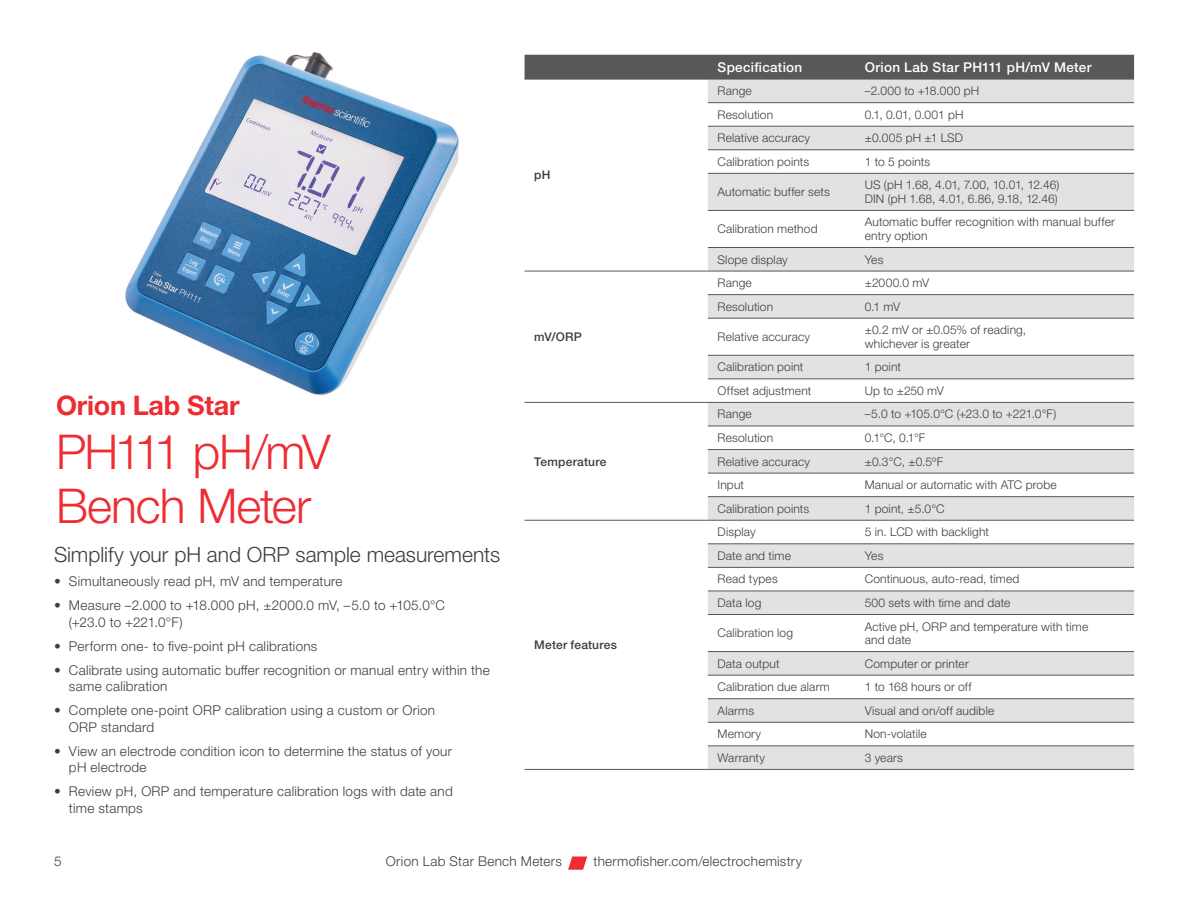
<style>
.page{position:relative;width:1188px;height:918px;background:#fff}
.page>*{position:absolute;margin:0;border:0;box-sizing:border-box;transform-origin:0 0}
.t1{font:300 48px/54px "Helvetica Neue LTW1 G";letter-spacing:-.025em;color:#ee2d33}
.t2{font:700 27px "Helvetica Neue LTW1 G";letter-spacing:-.005em;color:#ee2d33}
.t3{font:300 21px "Helvetica Neue LTW1 G";color:#3e3e3f}
.t4{font:300 13.5px/16.5px "Helvetica Neue LTW1 G";letter-spacing:.02em;color:#3e3e3f}
.t5{font:500 13.5px "Helvetica Neue LTW1 G";letter-spacing:.025em;color:#fff}
.t6{font:300 12px/13.5px "Helvetica Neue LTW1 G";letter-spacing:.015em;color:#3e3e3f}
.t7{font:500 12px "Helvetica Neue LTW1 G";letter-spacing:.02em;color:#3e3e3f}
.t8{font:300 12px "Helvetica Neue LTW1 G";letter-spacing:-.01em;color:#3e3e3f}
</style>
<div class="page">
<img style="left:125px;top:52px;width:334px;height:344px">
<svg style="left:568px;top:856px;width:19px;height:14px"></svg>
<div style="left:525px;top:55px;width:609px;height:24px;background:#57585a"></div>
<svg style="left:708px;top:80px;width:426px;height:689px;fill:#e1e2e4"></svg>
<hr style="left:525px;top:79px;width:183px;height:1px;background:#57585a">
<hr style="left:708px;top:79px;width:147px;height:1px;background:#57585a">
<hr style="left:855px;top:79px;width:279px;height:1px;background:#57585a">
<hr style="left:708px;top:102px;width:147px;height:1px;background:#57585a">
<hr style="left:855px;top:102px;width:279px;height:1px;background:#57585a">
<hr style="left:708px;top:126px;width:147px;height:1px;background:#57585a">
<hr style="left:855px;top:126px;width:279px;height:1px;background:#57585a">
<hr style="left:708px;top:150px;width:147px;height:1px;background:#57585a">
<hr style="left:855px;top:150px;width:279px;height:1px;background:#57585a">
<hr style="left:708px;top:210px;width:147px;height:1px;background:#57585a">
<hr style="left:855px;top:210px;width:279px;height:1px;background:#57585a">
<hr style="left:708px;top:173px;width:147px;height:1px;background:#57585a">
<hr style="left:855px;top:173px;width:279px;height:1px;background:#57585a">
<hr style="left:708px;top:247px;width:147px;height:1px;background:#57585a">
<hr style="left:855px;top:247px;width:279px;height:1px;background:#57585a">
<hr style="left:525px;top:271px;width:183px;height:1px;background:#57585a">
<hr style="left:708px;top:271px;width:147px;height:1px;background:#57585a">
<hr style="left:855px;top:271px;width:279px;height:1px;background:#57585a">
<hr style="left:708px;top:294px;width:147px;height:1px;background:#57585a">
<hr style="left:855px;top:294px;width:279px;height:1px;background:#57585a">
<hr style="left:708px;top:318px;width:147px;height:1px;background:#57585a">
<hr style="left:855px;top:318px;width:279px;height:1px;background:#57585a">
<hr style="left:708px;top:355px;width:147px;height:1px;background:#57585a">
<hr style="left:855px;top:355px;width:279px;height:1px;background:#57585a">
<hr style="left:708px;top:379px;width:147px;height:1px;background:#57585a">
<hr style="left:855px;top:379px;width:279px;height:1px;background:#57585a">
<hr style="left:525px;top:402px;width:183px;height:1px;background:#57585a">
<hr style="left:708px;top:402px;width:147px;height:1px;background:#57585a">
<hr style="left:855px;top:402px;width:279px;height:1px;background:#57585a">
<hr style="left:708px;top:426px;width:147px;height:1px;background:#57585a">
<hr style="left:855px;top:426px;width:279px;height:1px;background:#57585a">
<hr style="left:708px;top:449px;width:147px;height:1px;background:#57585a">
<hr style="left:855px;top:449px;width:279px;height:1px;background:#57585a">
<hr style="left:708px;top:473px;width:147px;height:1px;background:#57585a">
<hr style="left:855px;top:473px;width:279px;height:1px;background:#57585a">
<hr style="left:708px;top:496px;width:147px;height:1px;background:#57585a">
<hr style="left:855px;top:496px;width:279px;height:1px;background:#57585a">
<hr style="left:525px;top:520px;width:183px;height:1px;background:#57585a">
<hr style="left:525px;top:769px;width:183px;height:1px;background:#57585a">
<hr style="left:708px;top:520px;width:147px;height:1px;background:#57585a">
<hr style="left:855px;top:520px;width:279px;height:1px;background:#57585a">
<hr style="left:708px;top:544px;width:147px;height:1px;background:#57585a">
<hr style="left:855px;top:544px;width:279px;height:1px;background:#57585a">
<hr style="left:708px;top:567px;width:147px;height:1px;background:#57585a">
<hr style="left:855px;top:567px;width:279px;height:1px;background:#57585a">
<hr style="left:708px;top:591px;width:147px;height:1px;background:#57585a">
<hr style="left:855px;top:591px;width:279px;height:1px;background:#57585a">
<hr style="left:708px;top:614px;width:147px;height:1px;background:#57585a">
<hr style="left:855px;top:614px;width:279px;height:1px;background:#57585a">
<hr style="left:708px;top:651px;width:147px;height:1px;background:#57585a">
<hr style="left:855px;top:651px;width:279px;height:1px;background:#57585a">
<hr style="left:708px;top:675px;width:147px;height:1px;background:#57585a">
<hr style="left:855px;top:675px;width:279px;height:1px;background:#57585a">
<hr style="left:708px;top:698px;width:147px;height:1px;background:#57585a">
<hr style="left:855px;top:698px;width:279px;height:1px;background:#57585a">
<hr style="left:708px;top:722px;width:147px;height:1px;background:#57585a">
<hr style="left:855px;top:722px;width:279px;height:1px;background:#57585a">
<hr style="left:708px;top:746px;width:147px;height:1px;background:#57585a">
<hr style="left:855px;top:746px;width:279px;height:1px;background:#57585a">
<hr style="left:708px;top:769px;width:147px;height:1px;background:#57585a">
<hr style="left:855px;top:769px;width:279px;height:1px;background:#57585a">
<p class="t7" style="left:534px;top:168px;width:18px">pH</p>
<h2 class="t2" style="left:56px;top:388px;width:185px">Orion Lab Star</h2>
<h1 class="t1" style="left:56px;top:424px;width:276px">PH111 pH/mV<br>Bench Meter</h1>
<h3 class="t3" style="left:54px;top:542px;width:448px">Simplify your pH and ORP sample measurements</h3>
<p class="t4" style="left:54px;top:573px;width:290px">• Simultaneously read pH, mV and temperature</p>
<p class="t4" style="left:69px;top:597px;width:378px;text-indent:-15px">• Measure –2.000 to +18.000 pH, ±2000.0 mV, –5.0 to +105.0°C (+23.0 to +221.0°F)</p>
<p class="t4" style="left:54px;top:638px;width:265px">• Perform one- to five-point pH calibrations</p>
<p class="t4" style="left:69px;top:662px;width:422px;text-indent:-15px">• Calibrate using automatic buffer recognition or manual entry within the same calibration</p>
<p class="t4" style="left:69px;top:702px;width:368px;text-indent:-15px">• Complete one-point ORP calibration using a custom or Orion<br>ORP standard</p>
<p class="t4" style="left:69px;top:743px;width:384px;text-indent:-15px">• View an electrode condition icon to determine the status of your pH electrode</p>
<p class="t4" style="left:69px;top:783px;width:385px;text-indent:-15px">• Review pH, ORP and temperature calibration logs with date and time stamps</p>
<p class="t7" style="left:534px;top:330px;width:49px">mV/ORP</p>
<p class="t7" style="left:534px;top:454px;width:74px">Temperature</p>
<p class="t7" style="left:534px;top:638px;width:84px">Meter features</p>
<p class="t5" style="left:718px;top:59px;width:86px">Specification</p>
<p class="t5" style="left:865px;top:59px;width:228px">Orion Lab Star PH111 pH/mV Meter</p>
<p class="t6" style="left:718px;top:84px;width:36px">Range</p>
<p class="t6" style="left:865px;top:84px;width:116px">–2.000 to +18.000 pH</p>
<p class="t6" style="left:718px;top:108px;width:57px">Resolution</p>
<p class="t6" style="left:865px;top:108px;width:100px">0.1, 0.01, 0.001 pH</p>
<p class="t6" style="left:718px;top:131px;width:94px">Relative accuracy</p>
<p class="t6" style="left:865px;top:131px;width:100px">±0.005 pH ±1 LSD</p>
<p class="t6" style="left:718px;top:155px;width:93px">Calibration points</p>
<p class="t6" style="left:865px;top:155px;width:67px">1 to 5 points</p>
<p class="t6" style="left:718px;top:185px;width:114px">Automatic buffer sets</p>
<p class="t6" style="left:865px;top:178px;width:196px">US (pH 1.68, 4.01, 7.00, 10.01, 12.46)<br>DIN (pH 1.68, 4.01, 6.86, 9.18, 12.46)</p>
<p class="t6" style="left:718px;top:222px;width:102px">Calibration method</p>
<p class="t6" style="left:865px;top:215px;width:252px">Automatic buffer recognition with manual buffer entry option</p>
<p class="t6" style="left:718px;top:252px;width:72px">Slope display</p>
<p class="t6" style="left:865px;top:252px;width:20px">Yes</p>
<p class="t6" style="left:718px;top:276px;width:36px">Range</p>
<p class="t6" style="left:865px;top:276px;width:66px">±2000.0 mV</p>
<p class="t6" style="left:718px;top:300px;width:57px">Resolution</p>
<p class="t6" style="left:865px;top:300px;width:37px">0.1 mV</p>
<p class="t6" style="left:718px;top:330px;width:94px">Relative accuracy</p>
<p class="t6" style="left:865px;top:323px;width:163px">±0.2 mV or ±0.05% of reading, whichever is greater</p>
<p class="t6" style="left:718px;top:360px;width:87px">Calibration point</p>
<p class="t6" style="left:865px;top:360px;width:38px">1 point</p>
<p class="t6" style="left:718px;top:384px;width:95px">Offset adjustment</p>
<p class="t6" style="left:865px;top:384px;width:81px">Up to ±250 mV</p>
<p class="t6" style="left:718px;top:407px;width:36px">Range</p>
<p class="t8" style="left:865px;top:407px;width:193px">–5.0 to +105.0°C (+23.0 to +221.0°F)</p>
<p class="t6" style="left:718px;top:431px;width:57px">Resolution</p>
<p class="t6" style="left:865px;top:431px;width:62px">0.1°C, 0.1°F</p>
<p class="t6" style="left:718px;top:455px;width:94px">Relative accuracy</p>
<p class="t6" style="left:865px;top:455px;width:80px">±0.3°C, ±0.5ºF</p>
<p class="t6" style="left:718px;top:478px;width:28px">Input</p>
<p class="t6" style="left:865px;top:478px;width:194px">Manual or automatic with ATC probe</p>
<p class="t6" style="left:718px;top:502px;width:93px">Calibration points</p>
<p class="t6" style="left:865px;top:502px;width:81px">1 point, ±5.0°C</p>
<p class="t6" style="left:718px;top:525px;width:40px">Display</p>
<p class="t6" style="left:865px;top:525px;width:126px">5 in. LCD with backlight</p>
<p class="t6" style="left:718px;top:549px;width:75px">Date and time</p>
<p class="t6" style="left:865px;top:549px;width:20px">Yes</p>
<p class="t6" style="left:718px;top:572px;width:62px">Read types</p>
<p class="t6" style="left:865px;top:572px;width:156px">Continuous, auto-read, timed</p>
<p class="t6" style="left:718px;top:596px;width:45px">Data log</p>
<p class="t6" style="left:865px;top:596px;width:147px">500 sets with time and date</p>
<p class="t6" style="left:718px;top:626px;width:77px">Calibration log</p>
<p class="t6" style="left:865px;top:620px;width:225px">Active pH, ORP and temperature with time and date</p>
<p class="t6" style="left:718px;top:657px;width:64px">Data output</p>
<p class="t6" style="left:865px;top:657px;width:106px">Computer or printer</p>
<p class="t6" style="left:718px;top:680px;width:114px">Calibration due alarm</p>
<p class="t6" style="left:865px;top:680px;width:108px">1 to 168 hours or off</p>
<p class="t6" style="left:718px;top:704px;width:38px">Alarms</p>
<p class="t6" style="left:865px;top:704px;width:131px">Visual and on/off audible</p>
<p class="t6" style="left:718px;top:727px;width:45px">Memory</p>
<p class="t6" style="left:865px;top:727px;width:64px">Non-volatile</p>
<p class="t6" style="left:718px;top:751px;width:49px">Warranty</p>
<p class="t6" style="left:865px;top:751px;width:40px">3 years</p>
<p class="t4" style="left:54px;top:853px;width:9px">5</p>
<p class="t4" style="left:386px;top:853px;width:178px">Orion Lab Star Bench Meters</p>
<p class="t4" style="left:594px;top:853px;width:210px">thermofisher.com/electrochemistry</p>
</div>
